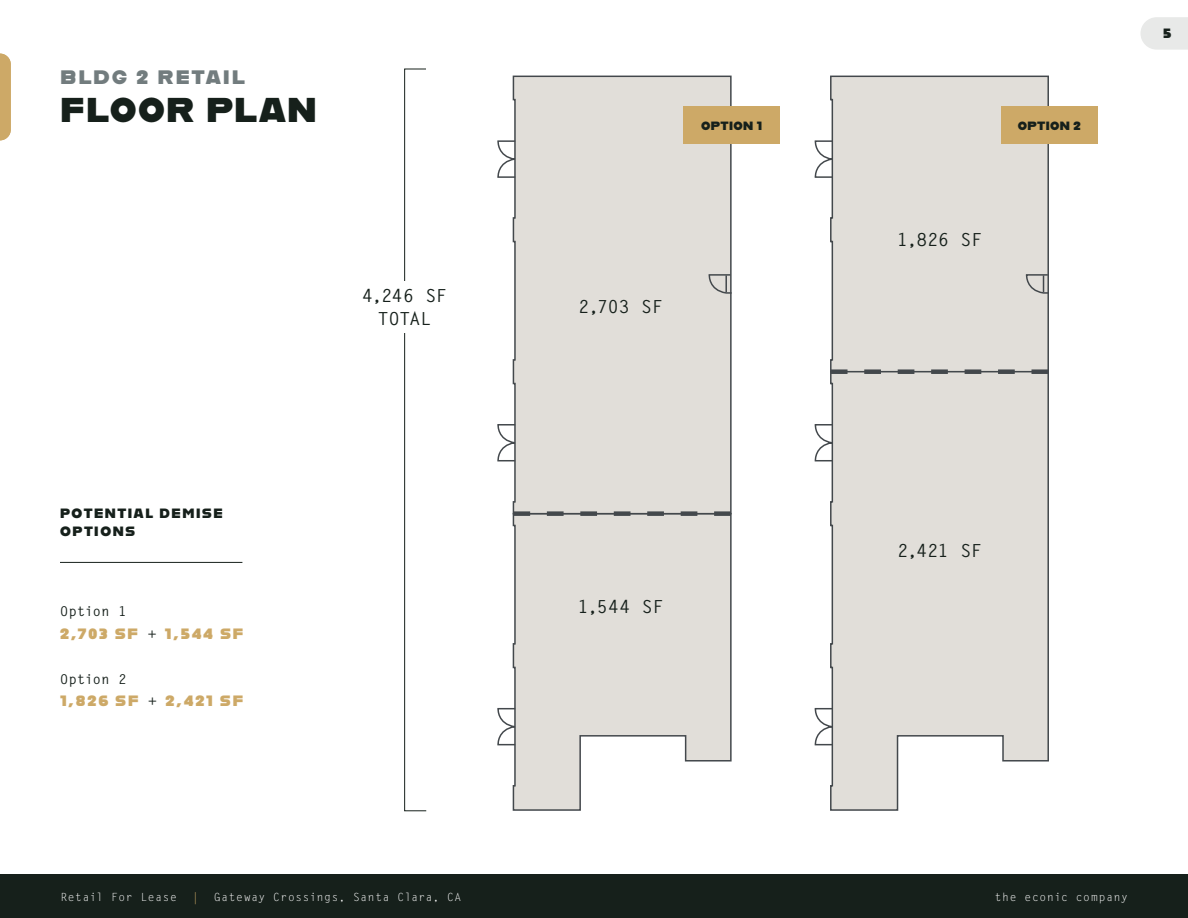
<style>
.page{position:relative;width:1188px;height:918px;background:#fff}
.page>*{position:absolute;margin:0;border:0;box-sizing:border-box;transform-origin:0 0}
.t1{font:34.5px "Alfarn";letter-spacing:.045em;color:#16201b}
.t2{font:19.5px "Alfarn";letter-spacing:.105em;color:#727c7e}
.t3{font:700 18px "Letter Gothic Std";letter-spacing:-.01em;color:#16201b}
.t4{font:15px "Alfarn";letter-spacing:.125em;color:#cda967}
.t5{font:13.5px/18px "Alfarn 2";letter-spacing:.115em;color:#16201b}
.t6{font:700 13.5px "Letter Gothic Std";letter-spacing:.025em;color:#16201b}
.t7{font:13.5px "Alfarn";color:#16201b}
.t8{font:12px "Alfarn";letter-spacing:.035em;color:#16201b}
.t9{font:11.25px "Letter Gothic Std";letter-spacing:.06em;color:#fff}
.t10{font:11.25px "Letter Gothic Std";color:#cda967}
.s1{font-family:"Letter Gothic Std";font-weight:700;font-size:13.5px;color:#16201b}
</style>
<div class="page">
<div style="left:0;top:874px;width:1188px;height:44px;background:#16201b"></div>
<svg style="left:1140px;top:17px;width:48px;height:33px"></svg>
<svg style="left:0;top:54px;width:11px;height:86px"></svg>
<svg style="left:830px;top:75px;width:220px;height:65px"></svg>
<svg style="left:830px;top:746px;width:219px;height:65px"></svg>
<svg style="left:512px;top:746px;width:220px;height:65px"></svg>
<svg style="left:512px;top:75px;width:220px;height:65px"></svg>
<svg style="left:497px;top:140px;width:235px;height:606px"></svg>
<svg style="left:814px;top:140px;width:235px;height:606px"></svg>
<svg style="left:725px;top:275px;width:2px;height:17px"></svg>
<svg style="left:1043px;top:275px;width:1px;height:17px"></svg>
<div style="left:683px;top:107px;width:97px;height:37px;background:#cda967"></div>
<div style="left:1001px;top:107px;width:96px;height:37px;background:#cda967"></div>
<svg style="left:831px;top:369px;width:217px;height:5px"></svg>
<svg style="left:513px;top:511px;width:218px;height:5px"></svg>
<hr style="left:60px;top:562px;width:182px;height:1px;background:#16201b">
<div style="left:404px;top:69px;width:22px;height:742px;border:1px solid #16201b"></div>
<div style="left:344px;top:281px;width:121px;height:51px;background:#fff"></div>
<p class="t2" style="left:60px;top:65px;width:186px">BLDG 2 RETAIL</p>
<p class="t1" style="left:60px;top:89px;width:257px">FLOOR PLAN</p>
<p class="t3" style="left:362px;top:285px;width:86px">4,246 SF</p>
<p class="t3" style="left:378px;top:307px;width:55px">TOTAL</p>
<p class="t5" style="left:60px;top:504px;width:164px">POTENTIAL DEMISE<br>OPTIONS</p>
<p class="t6" style="left:60px;top:603px;width:68px">Option 1</p>
<p class="t4" style="left:60px;top:624px;width:185px">2,703 SF <span class="s1">+</span> 1,544 SF</p>
<p class="t6" style="left:60px;top:671px;width:68px">Option 2</p>
<p class="t4" style="left:60px;top:692px;width:185px">1,826 SF <span class="s1">+</span> 2,421 SF</p>
<p class="t8" style="left:701px;top:119px;width:63px">OPTION 1</p>
<p class="t8" style="left:1018px;top:119px;width:64px">OPTION 2</p>
<p class="t3" style="left:578px;top:296px;width:86px">2,703 SF</p>
<p class="t3" style="left:897px;top:228px;width:86px">1,826 SF</p>
<p class="t7" style="left:1163px;top:26px;width:10px">5</p>
<p class="t3" style="left:578px;top:595px;width:87px">1,544 SF</p>
<p class="t3" style="left:897px;top:539px;width:86px">2,421 SF</p>
<p class="t9" style="left:60px;top:890px;width:118px">Retail For Lease</p>
<p class="t10" style="left:192px;top:890px;width:8px">|</p>
<p class="t9" style="left:214px;top:890px;width:249px">Gateway Crossings, Santa Clara, CA</p>
<p class="t9" style="left:995px;top:890px;width:135px">the econic company</p>
</div>
